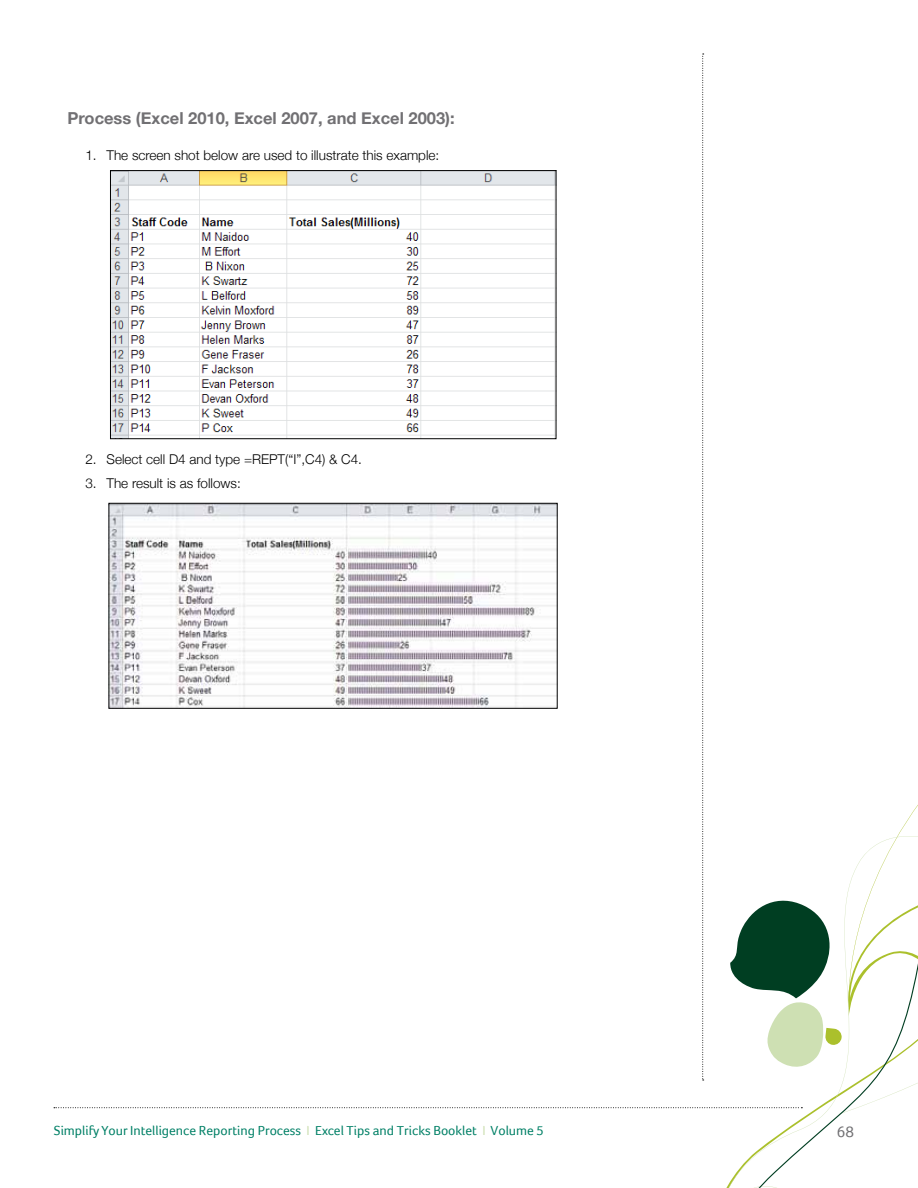
<style>
.page{position:relative;width:918px;height:1188px;background:#fff}
.page>*{position:absolute;margin:0;border:0;box-sizing:border-box;transform-origin:0 0}
.t1{font:700 16.5px "Helvetica Neue";color:#717073}
.t2{font:15.75px "Foco";color:#717073}
.t3{font:300 13.5px "Helvetica Neue";color:#000}
.t4{font:13.5px "Foco";color:#008066}
.s1{color:#cee0b3}
</style>
<div class="page">
<svg style="left:692px;top:769px;width:226px;height:419px"></svg>
<img style="left:112px;top:172px;width:442px;height:265px">
<div style="left:110px;top:170px;width:446px;height:269px;border:1px solid #000"></div>
<img style="left:111px;top:505px;width:445px;height:202px">
<div style="left:109px;top:503px;width:449px;height:206px;border:1px solid #000"></div>
<p class="t1" style="left:67px;top:108px;width:389px">Process (Excel 2010, Excel 2007, and Excel 2003):</p>
<p class="t3" style="left:85px;top:147px;width:355px">1. The screen shot below are used to illustrate this example:</p>
<p class="t3" style="left:85px;top:451px;width:278px">2. Select cell D4 and type =REPT(“I”,C4) &amp; C4.</p>
<p class="t3" style="left:85px;top:475px;width:157px">3. The result is as follows:</p>
<p class="t4" style="left:54px;top:1123px;width:492px">Simplify Your Intelligence Reporting Process <span class="s1">I</span> Excel Tips and Tricks Booklet <span class="s1">I</span> Volume 5</p>
<p class="t2" style="left:837px;top:1122px;width:19px">68</p>
</div>
